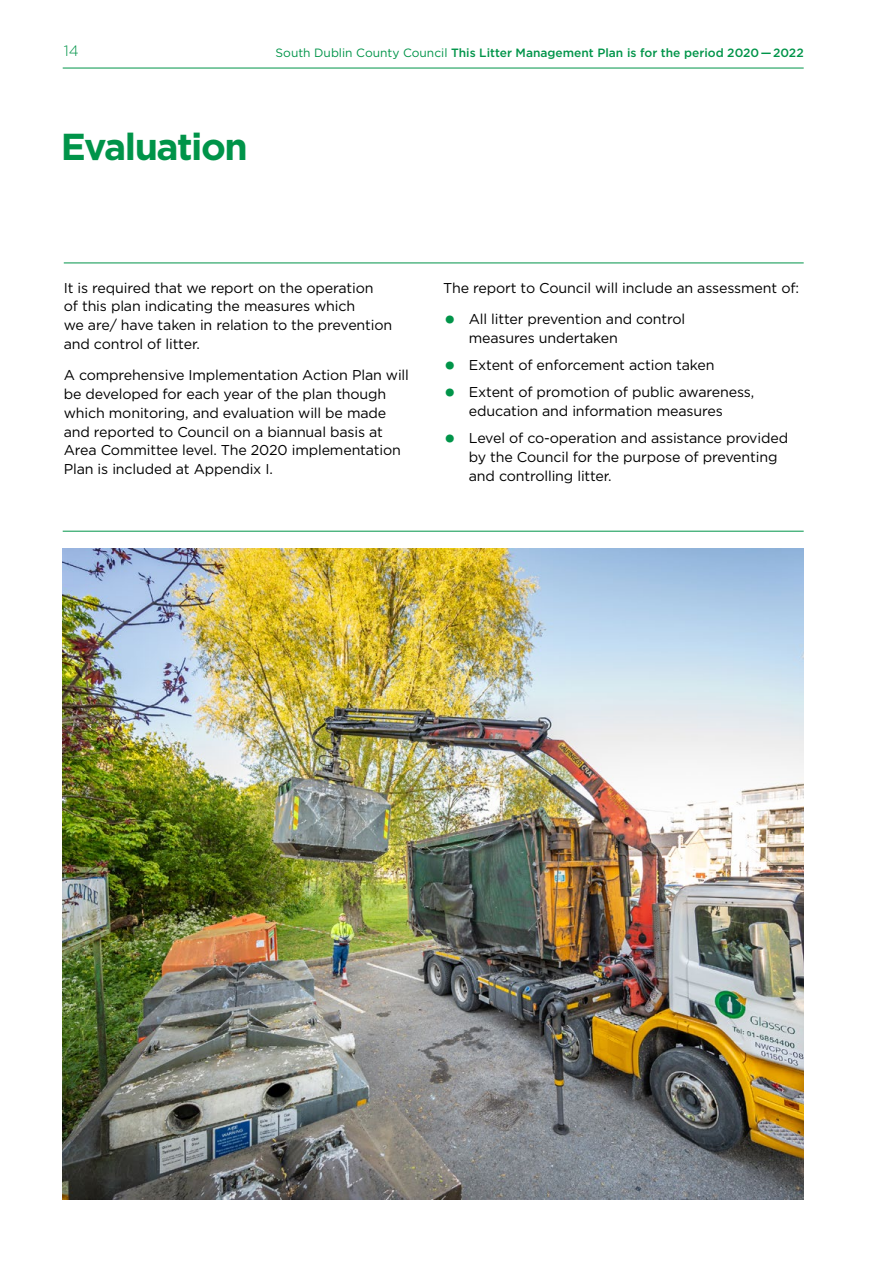
<style>
.page{position:relative;width:893px;height:1263px;background:#fff}
.page>*{position:absolute;margin:0;border:0;box-sizing:border-box;transform-origin:0 0}
.t1{font:700 37.5px "Gotham";letter-spacing:-.04em;color:#009449}
.t2{font:300 15px "Gotham";color:#009449}
.t3{font:14.25px/18.8px "Gotham";letter-spacing:-.01em;color:#000}
.t4{font:500 12px "Gotham";color:#009449}
.s1{font-weight:400}
.s2{font-weight:700;font-size:27px;color:#009449}
</style>
<div class="page">
<hr style="left:64px;top:263px;width:740px;height:1px;background:#009449">
<img style="left:63px;top:549px;width:741px;height:650px">
<hr style="left:63px;top:531px;width:741px;height:1px;background:#009449">
<hr style="left:63px;top:68px;width:741px;height:1px;background:#009449">
<p class="t2" style="left:64px;top:42px;width:16px">14</p>
<p class="t4" style="left:276px;top:46px;width:530px"><span class="s1">South Dublin County Council</span> This Litter Management Plan is for the period 2020 — 2022</p>
<h1 class="t1" style="left:61px;top:125px;width:188px">Evaluation</h1>
<p class="t3" style="left:64px;top:278px;width:330px">It is required that we report on the operation<br>of this plan indicating the measures which<br>we are/ have taken in relation to the prevention and control of litter.</p>
<p class="t3" style="left:64px;top:366px;width:347px">A comprehensive Implementation Action Plan will be developed for each year of the plan though which monitoring, and evaluation will be made and reported to Council on a biannual basis at Area Committee level. The 2020 implementation Plan is included at Appendix I.</p>
<p class="t3" style="left:443px;top:278px;width:357px">The report to Council will include an assessment of:</p>
<p class="t3" style="left:469px;top:309px;width:218px;text-indent:-26px"><span class="s2">•</span> All litter prevention and control measures undertaken</p>
<p class="t3" style="left:443px;top:355px;width:273px"><span class="s2">•</span> Extent of enforcement action taken</p>
<p class="t3" style="left:443px;top:383px;width:312px;text-align:center"><span class="s2">•</span> Extent of promotion of public awareness, education and information measures</p>
<p class="t3" style="left:469px;top:429px;width:321px;text-indent:-26px"><span class="s2">•</span> Level of co-operation and assistance provided by the Council for the purpose of preventing and controlling litter.</p>
</div>
